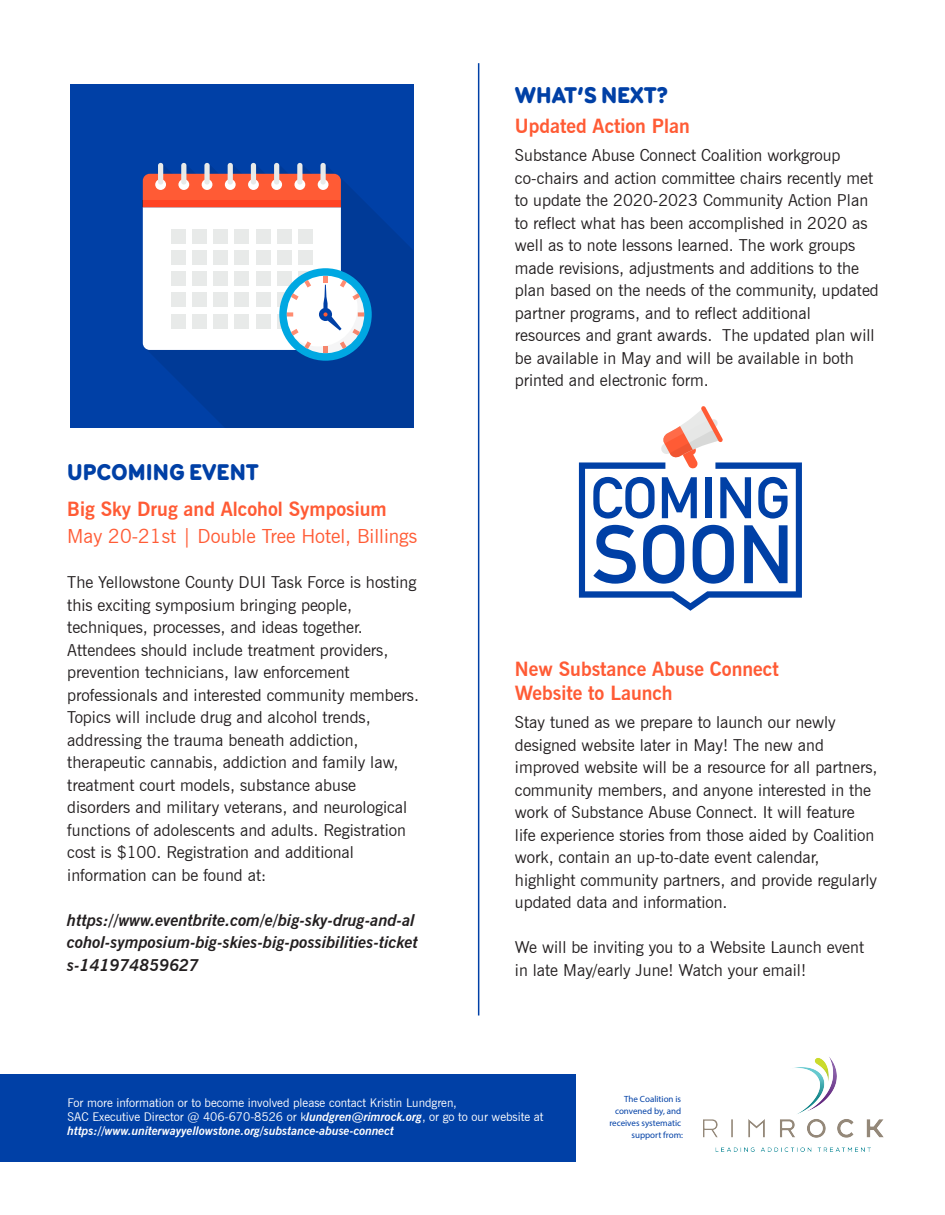
<style>
.page{position:relative;width:945px;height:1215px;background:#fff}
.page>*{position:absolute;margin:0;border:0;box-sizing:border-box;transform-origin:0 0}
.t1{font:900 24px "Menco";color:#0040a6}
.t2{font:700 19.5px/24px "News Gothic BT";color:#ff5b35}
.t3{font:19.5px "News Gothic BT";color:#ff5b35}
.t4{font:16.5px/22.5px "News Gothic BT";color:#231f20}
.t5{font:italic 700 16.5px/22.5px "News Gothic BT";color:#231f20}
.t6{font:12px/14.4px "News Gothic BT";color:#fff}
.t7{font:9px/12px "Myriad Pro";color:#0040a6;text-align:right}
.s1{font-weight:700;font-style:italic}
</style>
<div class="page">
<div style="left:0;top:1075px;width:575px;height:87px;background:#0040a6"></div>
<hr style="left:478px;top:63px;width:1px;height:953px;background:#0040a6">
<svg style="left:579px;top:406px;width:223px;height:205px"></svg>
<img style="left:704px;top:1057px;width:179px;height:94px">
<div style="left:70px;top:85px;width:344px;height:343px;background:#0040a6"></div>
<svg style="left:148px;top:164px;width:265px;height:264px;fill:#003a97"></svg>
<div style="left:158px;top:163px;width:5px;height:22px;background:#e8eae9;border-radius:3px"></div>
<div style="left:181px;top:163px;width:5px;height:22px;background:#e8eae9;border-radius:3px"></div>
<div style="left:204px;top:163px;width:6px;height:22px;background:#e8eae9;border-radius:3px"></div>
<div style="left:228px;top:163px;width:5px;height:22px;background:#e8eae9;border-radius:3px"></div>
<div style="left:251px;top:163px;width:5px;height:22px;background:#e8eae9;border-radius:3px"></div>
<div style="left:274px;top:163px;width:5px;height:22px;background:#e8eae9;border-radius:3px"></div>
<div style="left:297px;top:163px;width:5px;height:22px;background:#e8eae9;border-radius:3px"></div>
<div style="left:320px;top:163px;width:6px;height:22px;background:#e8eae9;border-radius:3px"></div>
<div style="left:279px;top:268px;width:93px;height:93px;background:#00a8e2;border-radius:50%"></div>
<svg style="left:143px;top:174px;width:221px;height:179px;background:#dcced2"></svg>
<h1 class="t1" style="left:67px;top:454px;width:193px">UPCOMING EVENT</h1>
<p class="t2" style="left:67px;top:497px;width:321px">Big Sky Drug and Alcohol Symposium</p>
<p class="t3" style="left:67px;top:524px;width:351px">May 20-21st | Double Tree Hotel, Billings</p>
<p class="t4" style="left:67px;top:571px;width:353px">The Yellowstone County DUI Task Force is hosting this exciting symposium bringing people, techniques, processes, and ideas together.<br>Attendees should include treatment providers, prevention technicians, law enforcement professionals and interested community members.<br>Topics will include drug and alcohol trends, addressing the trauma beneath addiction, therapeutic cannabis, addiction and family law, treatment court models, substance abuse disorders and military veterans, and neurological functions of adolescents and adults. Registration cost is $100. Registration and additional information can be found at:</p>
<p class="t5" style="left:67px;top:909px;width:352px">https://www.eventbrite.com/e/big-sky-drug-and-al cohol-symposium-big-skies-big-possibilities-ticket s-141974859627</p>
<h1 class="t1" style="left:515px;top:77px;width:155px">WHAT’S NEXT?</h1>
<p class="t2" style="left:515px;top:114px;width:177px">Updated Action Plan</p>
<p class="t4" style="left:515px;top:144px;width:365px">Substance Abuse Connect Coalition workgroup co-chairs and action committee chairs recently met to update the 2020-2023 Community Action Plan to reflect what has been accomplished in 2020 as well as to note lessons learned. The work groups made revisions, adjustments and additions to the plan based on the needs of the community, updated partner programs, and to reflect additional resources and grant awards. The updated plan will be available in May and will be available in both printed and electronic form.</p>
<p class="t2" style="left:515px;top:657px;width:265px">New Substance Abuse Connect<br>Website to Launch</p>
<p class="t4" style="left:515px;top:711px;width:364px">Stay tuned as we prepare to launch our newly designed website later in May! The new and improved website will be a resource for all partners, community members, and anyone interested in the work of Substance Abuse Connect. It will feature life experience stories from those aided by Coalition work, contain an up-to-date event calendar, highlight community partners, and provide regularly updated data and information.</p>
<p class="t4" style="left:515px;top:936px;width:351px">We will be inviting you to a Website Launch event in late May/early June! Watch your email!</p>
<p class="t6" style="left:68px;top:1095px;width:477px">For more information or to become involved please contact Kristin Lundgren,<br>SAC Executive Director @ 406-670-8526 or k<span class="s1">lundgren@rimrock.org</span>, or go to our website at <span class="s1">https://www.uniterwayyellowstone.org/substance-abuse-connect</span></p>
<p class="t7" style="left:609px;top:1093px;width:75px">The Coalition is convened by, and receives systematic support from:</p>
</div>
